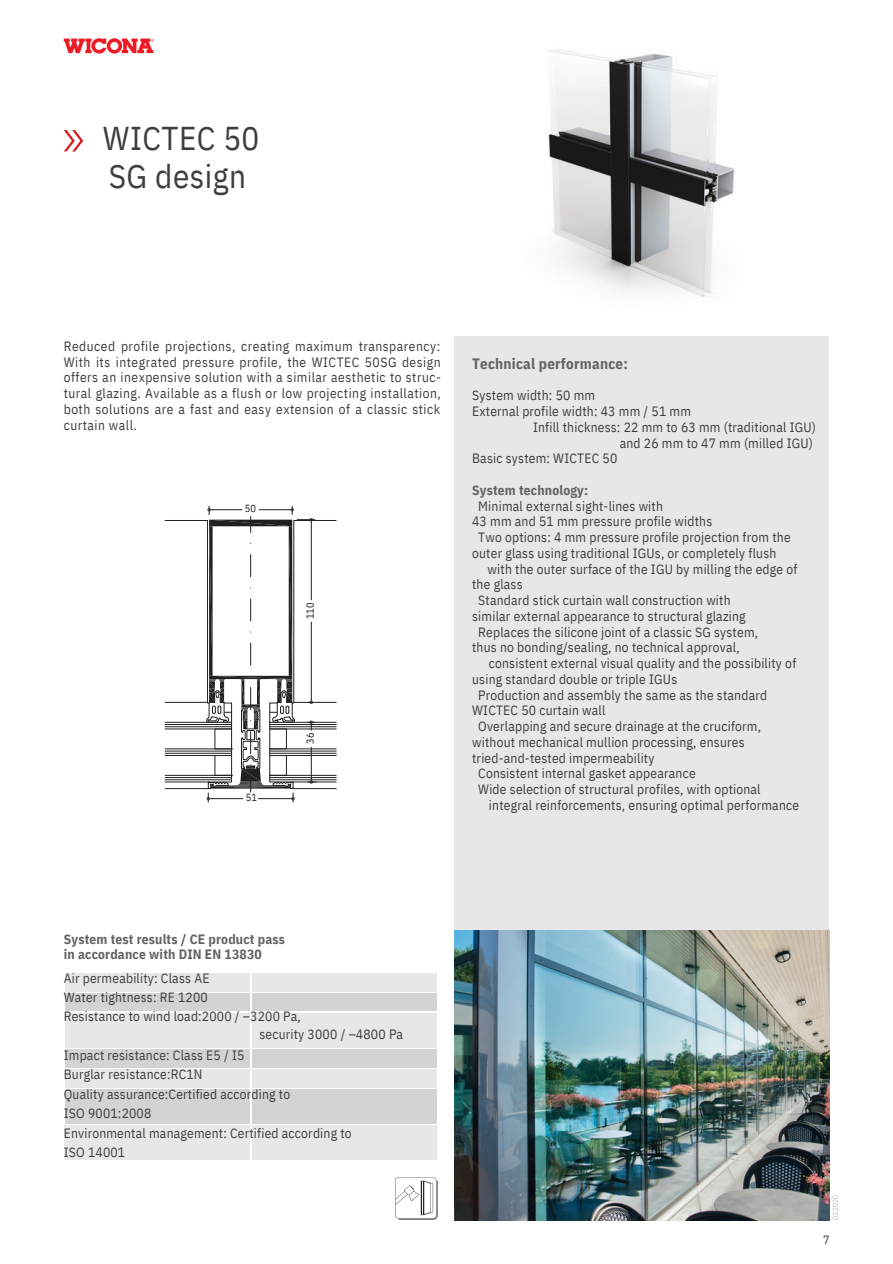
<style>
.page{position:relative;width:893px;height:1264px;background:#fff}
.page>*{position:absolute;margin:0;border:0;box-sizing:border-box;transform-origin:0 0}
.t1{font:33px/37px "IBM Plex Sans Cond";letter-spacing:.015em;color:#3f3e3f}
.t2{font:700 15px "IBM Plex Sans Cond";letter-spacing:.015em;color:#626366}
.t3{font:13.5px/15.8px "IBM Plex Sans Cond";letter-spacing:.015em;color:#3f3e3f;text-align:justify}
.t4{font:700 13.5px "IBM Plex Sans Cond";letter-spacing:.015em;color:#626366}
.t5{font:12px "IBM Plex Sans Cond";color:#3f3e3f}
.t6{font:10.35px "IBM Plex Sans Cond";letter-spacing:-.01em;color:#231f20}
.t7{font:7.5px "IBM Plex Sans Cond";letter-spacing:-.035em;color:#bcbec0}
</style>
<div class="page">
<svg style="left:64px;top:38px;width:89px;height:16px"></svg>
<div style="left:455px;top:336px;width:373px;height:883px;background:#e6e7e8"></div>
<img style="left:548px;top:49px;width:187px;height:248px">
<img style="left:455px;top:930px;width:374px;height:290px">
<svg style="left:64px;top:130px;width:19px;height:21px"></svg>
<svg style="left:164px;top:506px;width:173px;height:296px"></svg>
<svg style="left:395px;top:1177px;width:42px;height:42px"></svg>
<div style="left:65px;top:973px;width:372px;height:187px;background:#e6e7e8"></div>
<svg style="left:65px;top:993px;width:372px;height:131px;background:#dadbdc"></svg>
<hr style="left:64px;top:992px;width:187px;height:1px;background:#fff">
<hr style="left:251px;top:992px;width:186px;height:1px;background:#fff">
<svg style="left:250px;top:973px;width:1px;height:38px"></svg>
<hr style="left:64px;top:1011px;width:187px;height:1px;background:#fff">
<hr style="left:251px;top:1011px;width:186px;height:1px;background:#fff">
<hr style="left:250px;top:1012px;width:1px;height:36px;background:#fff">
<hr style="left:64px;top:1048px;width:187px;height:1px;background:#fff">
<hr style="left:64px;top:1068px;width:187px;height:1px;background:#fff">
<hr style="left:251px;top:1068px;width:186px;height:1px;background:#fff">
<svg style="left:250px;top:1049px;width:1px;height:39px"></svg>
<hr style="left:64px;top:1088px;width:187px;height:1px;background:#fff">
<hr style="left:251px;top:1088px;width:186px;height:1px;background:#fff">
<hr style="left:250px;top:1088px;width:1px;height:36px;background:#fff">
<hr style="left:64px;top:1124px;width:187px;height:1px;background:#fff">
<hr style="left:251px;top:1048px;width:186px;height:1px;background:#fff">
<hr style="left:251px;top:1124px;width:186px;height:1px;background:#fff">
<hr style="left:250px;top:1124px;width:1px;height:36px;background:#fff">
<p class="t1" style="left:103px;top:120px;width:158px">WICTEC 50<br>SG design</p>
<p class="t3" style="left:64px;top:338px;width:378px">Reduced profile projections, creating maximum transparency:<br>With its integrated pressure profile, the WICTEC 50SG design offers an inexpensive solution with a similar aesthetic to struc&shy;tural glazing. Available as a flush or low projecting installation, both solutions are a fast and easy extension of a classic stick curtain wall.</p>
<p class="t6" style="left:245px;top:502px;width:13px">50</p>
<p class="t6" style="left:246px;top:790px;width:13px">51</p>
<p class="t6" style="left:303px;top:619px;width:18px;rotate:-90deg">110</p>
<p class="t6" style="left:303px;top:744px;width:13px;rotate:-90deg">36</p>
<p class="t2" style="left:472px;top:354px;width:157px">Technical performance:</p>
<p class="t3" style="left:472px;top:387px;width:124px">System width: 50 mm</p>
<p class="t3" style="left:472px;top:403px;width:220px">External profile width: 43 mm / 51 mm</p>
<p class="t3" style="left:533px;top:419px;width:284px;text-align:right">Infill thickness: 22 mm to 63 mm (traditional IGU) and 26 mm to 47 mm (milled IGU)</p>
<p class="t3" style="left:472px;top:450px;width:147px">Basic system: WICTEC 50</p>
<p class="t4" style="left:472px;top:481px;width:118px">System technology:</p>
<p class="t3" style="left:478px;top:497px;width:186px">Minimal external sight-lines with</p>
<p class="t3" style="left:472px;top:513px;width:242px">43 mm and 51 mm pressure profile widths</p>
<p class="t3" style="left:478px;top:529px;width:314px">Two options: 4 mm pressure profile projection from the</p>
<p class="t3" style="left:472px;top:545px;width:306px">outer glass using traditional IGUs, or completely flush</p>
<p class="t3" style="left:487px;top:560px;width:311px">with the outer surface of the IGU by milling the edge of</p>
<p class="t3" style="left:472px;top:576px;width:52px">the glass</p>
<p class="t3" style="left:478px;top:592px;width:254px">Standard stick curtain wall construction with</p>
<p class="t3" style="left:472px;top:608px;width:275px">similar external appearance to structural glazing</p>
<p class="t3" style="left:478px;top:623px;width:281px">Replaces the silicone joint of a classic SG system,</p>
<p class="t3" style="left:472px;top:639px;width:269px">thus no bonding/sealing, no technical approval,</p>
<p class="t3" style="left:489px;top:655px;width:309px">consistent external visual quality and the possibility of</p>
<p class="t3" style="left:472px;top:671px;width:206px">using standard double or triple IGUs</p>
<p class="t3" style="left:478px;top:686px;width:290px">Production and assembly the same as the standard</p>
<p class="t3" style="left:472px;top:702px;width:135px">WICTEC 50 curtain wall</p>
<p class="t3" style="left:478px;top:718px;width:284px">Overlapping and secure drainage at the cruciform,</p>
<p class="t3" style="left:472px;top:733px;width:274px">without mechanical mullion processing, ensures</p>
<p class="t3" style="left:472px;top:749px;width:184px">tried-and-tested impermeability</p>
<p class="t3" style="left:478px;top:765px;width:219px">Consistent internal gasket appearance</p>
<p class="t3" style="left:478px;top:781px;width:284px">Wide selection of structural profiles, with optional</p>
<p class="t3" style="left:489px;top:796px;width:311px">integral reinforcements, ensuring optimal performance</p>
<p class="t4" style="left:64px;top:929px;width:223px">System test results / CE product pass</p>
<p class="t4" style="left:64px;top:945px;width:199px">in accordance with DIN EN 13830</p>
<p class="t3" style="left:64px;top:970px;width:147px">Air permeability: Class AE</p>
<p class="t3" style="left:64px;top:989px;width:146px">Water tightness: RE 1200</p>
<p class="t3" style="left:64px;top:1008px;width:239px">Resistance to wind load:2000 / –3200 Pa,</p>
<p class="t3" style="left:259px;top:1026px;width:145px">security 3000 / –4800 Pa</p>
<p class="t3" style="left:64px;top:1046px;width:182px">Impact resistance: Class E5 / I5</p>
<p class="t3" style="left:64px;top:1065px;width:140px">Burglar resistance:RC1N</p>
<p class="t3" style="left:64px;top:1085px;width:228px">Quality assurance:Certified according to</p>
<p class="t3" style="left:64px;top:1105px;width:89px">ISO 9001:2008</p>
<p class="t3" style="left:64px;top:1125px;width:289px">Environmental management: Certified according to</p>
<p class="t3" style="left:64px;top:1144px;width:63px">ISO 14001</p>
<p class="t7" style="left:830px;top:1219px;width:26px;rotate:-90deg">02.2020</p>
<p class="t5" style="left:823px;top:1231px;width:8px">7</p>
</div>
